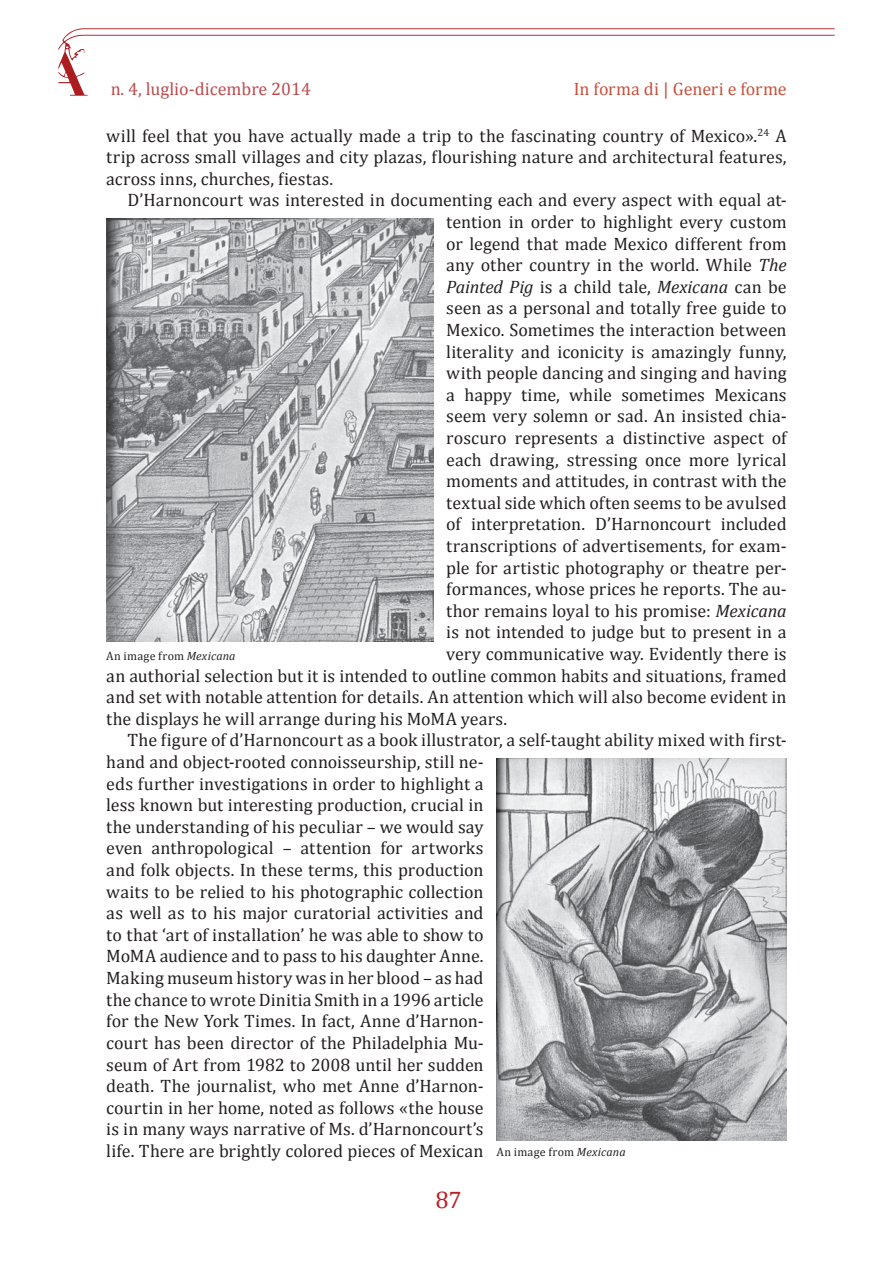
<style>
.page{position:relative;width:893px;height:1263px;background:#fff}
.page>*{position:absolute;margin:0;border:0;box-sizing:border-box;transform-origin:0 0}
.t1{font:24px "Cambria";color:#ba1f24}
.t2{font:18px/21.6px "Cambria";letter-spacing:.005em;color:#231f20;text-align:justify}
.t3{font:italic 18px "Cambria";letter-spacing:-.01em;color:#231f20}
.t4{font:18px "Cambria";color:#ac1d21}
.t5{font:18px "Cambria";color:#c5513d}
.t6{font:12px "Cambria";letter-spacing:.025em;color:#231f20}
.s1{font-style:italic}
.s2{font-style:normal}
</style>
<div class="page">
<svg style="left:58px;top:28px;width:777px;height:68px"></svg>
<svg style="left:65px;top:73px;width:3px;height:4px"></svg>
<img style="left:106px;top:219px;width:327px;height:422px">
<img style="left:496px;top:758px;width:291px;height:382px">
<p class="t4" style="left:110px;top:78px;width:202px">n. 4, luglio-dicembre 2014</p>
<p class="t5" style="left:574px;top:78px;width:214px">In forma di | Generi e forme</p>
<p class="t2" style="left:106px;top:125px;width:682px">will feel that you have actually made a trip to the fascinating country of Mexico».<sup>24</sup> A trip across small villages and city plazas, flourishing nature and architectural features, across inns, churches, fiestas.</p>
<p class="t2" style="left:128px;top:189px;width:661px">D’Harnoncourt was interested in documenting each and every aspect with equal at-</p>
<p class="t2" style="left:446px;top:211px;width:342px">tention in order to highlight every custom</p>
<p class="t2" style="left:446px;top:233px;width:342px">or legend that made Mexico different from</p>
<p class="t2" style="left:446px;top:254px;width:342px">any other country in the world. While <span class="s1">The</span></p>
<p class="t3" style="left:446px;top:274px;width:342px">Painted Pig <span class="s2">is a child tale,</span> Mexicana <span class="s2">can be</span></p>
<p class="t2" style="left:446px;top:297px;width:342px">seen as a personal and totally free guide to</p>
<p class="t2" style="left:446px;top:319px;width:342px">Mexico. Sometimes the interaction between</p>
<p class="t2" style="left:446px;top:341px;width:342px">literality and iconicity is amazingly funny,</p>
<p class="t2" style="left:446px;top:362px;width:342px">with people dancing and singing and having</p>
<p class="t2" style="left:446px;top:384px;width:342px">a happy time, while sometimes Mexicans</p>
<p class="t2" style="left:446px;top:405px;width:342px">seem very solemn or sad. An insisted chia-</p>
<p class="t2" style="left:446px;top:427px;width:342px">roscuro represents a distinctive aspect of</p>
<p class="t2" style="left:446px;top:449px;width:342px">each drawing, stressing once more lyrical</p>
<p class="t2" style="left:446px;top:470px;width:342px">moments and attitudes, in contrast with the</p>
<p class="t2" style="left:446px;top:492px;width:342px">textual side which often seems to be avulsed</p>
<p class="t2" style="left:446px;top:513px;width:342px">of interpretation. D’Harnoncourt included</p>
<p class="t2" style="left:446px;top:535px;width:342px">transcriptions of advertisements, for exam-</p>
<p class="t2" style="left:446px;top:557px;width:342px">ple for artistic photography or theatre per-</p>
<p class="t2" style="left:446px;top:578px;width:342px">formances, whose prices he reports. The au-</p>
<p class="t2" style="left:446px;top:600px;width:342px">thor remains loyal to his promise: <span class="s1">Mexicana</span></p>
<p class="t2" style="left:446px;top:621px;width:342px">is not intended to judge but to present in a</p>
<p class="t2" style="left:446px;top:643px;width:342px">very communicative way. Evidently there is</p>
<p class="t2" style="left:106px;top:665px;width:682px">an authorial selection but it is intended to outline common habits and situations, framed</p>
<p class="t2" style="left:106px;top:686px;width:682px">and set with notable attention for details. An attention which will also become evident in</p>
<p class="t2" style="left:106px;top:708px;width:402px">the displays he will arrange during his MoMA years.</p>
<p class="t2" style="left:128px;top:729px;width:661px">The figure of d’Harnoncourt as a book illustrator, a self-taught ability mixed with first-</p>
<p class="t2" style="left:106px;top:751px;width:379px">hand and object-rooted connoisseurship, still ne-</p>
<p class="t2" style="left:106px;top:773px;width:379px">eds further investigations in order to highlight a</p>
<p class="t2" style="left:106px;top:794px;width:379px">less known but interesting production, crucial in</p>
<p class="t2" style="left:106px;top:816px;width:379px">the understanding of his peculiar – we would say</p>
<p class="t2" style="left:106px;top:837px;width:379px">even anthropological – attention for artworks</p>
<p class="t2" style="left:106px;top:859px;width:379px">and folk objects. In these terms, this production</p>
<p class="t2" style="left:106px;top:881px;width:379px">waits to be relied to his photographic collection</p>
<p class="t2" style="left:106px;top:902px;width:379px">as well as to his major curatorial activities and</p>
<p class="t2" style="left:106px;top:924px;width:379px">to that ‘art of installation’ he was able to show to</p>
<p class="t2" style="left:106px;top:945px;width:379px">MoMA audience and to pass to his daughter Anne.</p>
<p class="t2" style="left:106px;top:967px;width:379px">Making museum history was in her blood – as had</p>
<p class="t2" style="left:106px;top:989px;width:379px">the chance to wrote Dinitia Smith in a 1996 article</p>
<p class="t2" style="left:106px;top:1010px;width:379px">for the New York Times. In fact, Anne d’Harnon-</p>
<p class="t2" style="left:106px;top:1032px;width:379px">court has been director of the Philadelphia Mu-</p>
<p class="t2" style="left:106px;top:1053px;width:379px">seum of Art from 1982 to 2008 until her sudden</p>
<p class="t2" style="left:106px;top:1075px;width:379px">death. The journalist, who met Anne d’Harnon-</p>
<p class="t2" style="left:106px;top:1097px;width:379px">courtin in her home, noted as follows «the house</p>
<p class="t2" style="left:106px;top:1118px;width:379px">is in many ways narrative of Ms. d’Harnoncourt’s</p>
<p class="t2" style="left:106px;top:1140px;width:379px">life. There are brightly colored pieces of Mexican</p>
<p class="t6" style="left:106px;top:649px;width:131px">An image from <span class="s1">Mexicana</span></p>
<p class="t6" style="left:496px;top:1145px;width:131px">An image from <span class="s1">Mexicana</span></p>
<h1 class="t1" style="left:435px;top:1186px;width:28px">87</h1>
</div>
